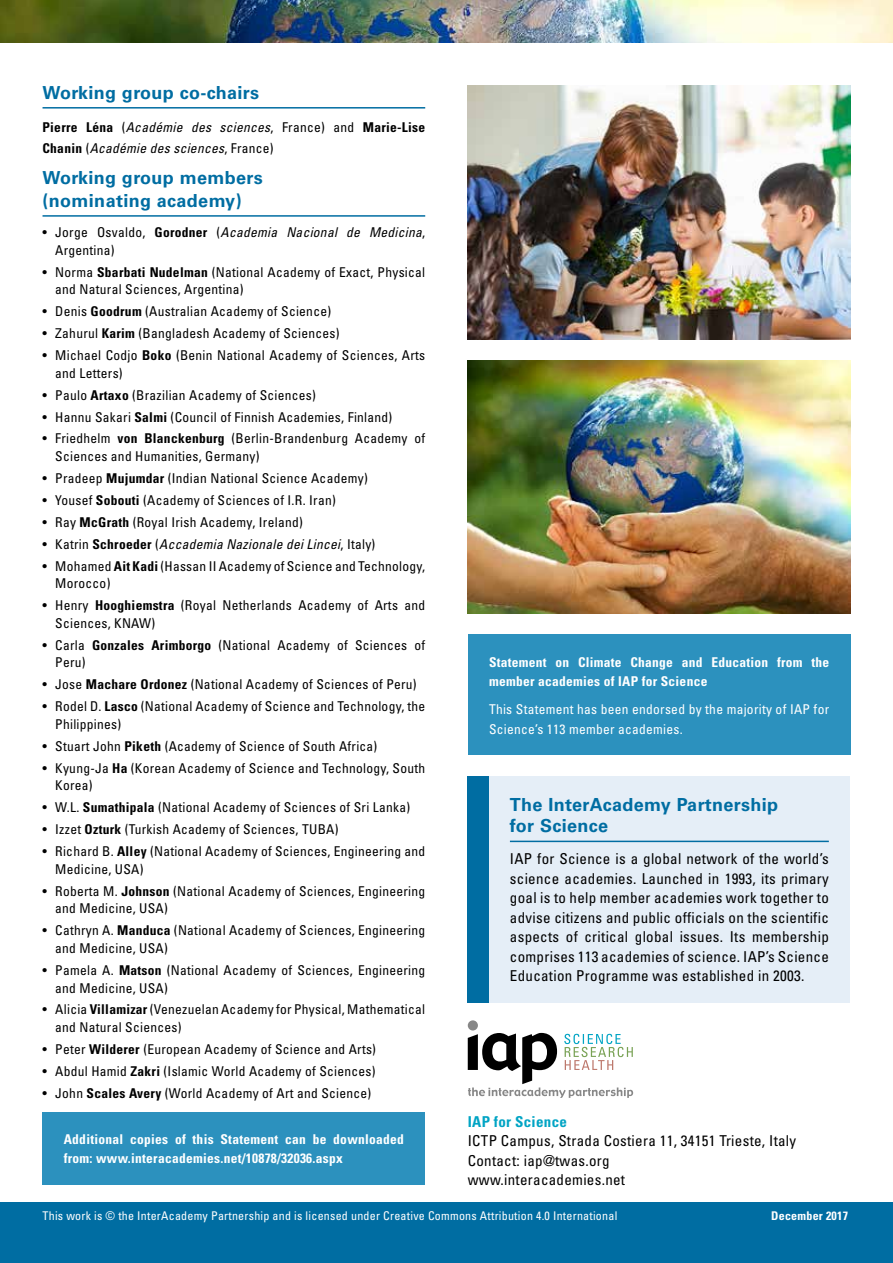
<style>
.page{position:relative;width:893px;height:1263px;background:#fff}
.page>*{position:absolute;margin:0;border:0;box-sizing:border-box;transform-origin:0 0}
.t1{font:700 18px/22.8px "Univers";letter-spacing:.02em;color:#006da2}
.t2{font:condensed 15px/19.5px "Univers";letter-spacing:.02em;color:#000}
.t3{font:700 condensed 15px "Univers";letter-spacing:.02em;color:#00a4c4}
.t4{font:condensed 13.5px/17.7px "Univers";letter-spacing:.02em;color:#000}
.t5{font:700 condensed 13.5px/19.5px "Univers";letter-spacing:.02em;color:#fff}
.t6{font:italic condensed 13.5px/20.7px "Univers";letter-spacing:.02em;color:#000}
.t7{font:condensed 13.5px/19.5px "Univers";letter-spacing:.02em;color:#fff}
.t8{font:condensed 12px "Univers";letter-spacing:.02em;color:#fff}
.t9{font:700 condensed 12px "Univers";letter-spacing:.02em;color:#fff}
.s1{font-weight:700;font-style:normal}
.s2{font-style:normal}
.s3{font-weight:700}
.s4{font-style:italic}
</style>
<div class="page">
<div style="left:0;top:1202px;width:893px;height:61px;background:#006da2"></div>
<div style="left:468px;top:1020px;width:10px;height:10px;background:#878787;border-radius:50%"></div>
<svg style="left:468px;top:1033px;width:165px;height:65px"></svg>
<img style="left:0;top:0;width:893px;height:43px">
<hr style="left:43px;top:107px;width:382px;height:2px;background:#006da2">
<hr style="left:43px;top:215px;width:382px;height:2px;background:#006da2">
<div style="left:467px;top:776px;width:383px;height:227px;background:#e5eef7"></div>
<hr style="left:510px;top:841px;width:319px;height:1px;background:#006da2">
<div style="left:43px;top:1112px;width:382px;height:73px;background:#2c91be"></div>
<div style="left:468px;top:635px;width:382px;height:120px;background:#2c91be"></div>
<div style="left:467px;top:776px;width:22px;height:227px;background:#006da2"></div>
<img style="left:468px;top:361px;width:382px;height:252px">
<img style="left:468px;top:85px;width:382px;height:254px">
<h1 class="t1" style="left:43px;top:81px;width:218px">Working group co-chairs</h1>
<p class="t6" style="left:43px;top:117px;width:384px"><span class="s1">Pierre Léna</span> <span class="s2">(</span>Académie des sciences<span class="s2">, France) and</span> <span class="s1">Marie-Lise<br>Chanin</span> <span class="s2">(</span>Académie des sciences<span class="s2">, France)</span></p>
<h1 class="t1" style="left:43px;top:166px;width:222px">Working group members (nominating academy)</h1>
<p class="t4" style="left:55px;top:223px;width:371px;text-indent:-13px">• Jorge Osvaldo, <span class="s3">Gorodner</span> (<span class="s4">Academia Nacional de Medicina</span>,<br>Argentina)</p>
<p class="t4" style="left:55px;top:263px;width:371px;text-indent:-13px">• Norma <span class="s3">Sbarbati Nudelman</span> (National Academy of Exact, Physical and Natural Sciences, Argentina)</p>
<p class="t4" style="left:43px;top:302px;width:290px">• Denis <span class="s3">Goodrum</span> (Australian Academy of Science)</p>
<p class="t4" style="left:43px;top:324px;width:299px">• Zahurul <span class="s3">Karim</span> (Bangladesh Academy of Sciences)</p>
<p class="t4" style="left:55px;top:346px;width:371px;text-indent:-13px">• Michael Codjo <span class="s3">Boko</span> (Benin National Academy of Sciences, Arts and Letters)</p>
<p class="t4" style="left:43px;top:386px;width:275px">• Paulo <span class="s3">Artaxo</span> (Brazilian Academy of Sciences)</p>
<p class="t4" style="left:43px;top:408px;width:351px">• Hannu Sakari <span class="s3">Salmi</span> (Council of Finnish Academies, Finland)</p>
<p class="t4" style="left:55px;top:430px;width:371px;text-indent:-13px">• Friedhelm <span class="s3">von Blanckenburg</span> (Berlin-Brandenburg Academy of<br>Sciences and Humanities, Germany)</p>
<p class="t4" style="left:43px;top:469px;width:327px">• Pradeep <span class="s3">Mujumdar</span> (Indian National Science Academy)</p>
<p class="t4" style="left:43px;top:491px;width:295px">• Yousef <span class="s3">Sobouti</span> (Academy of Sciences of I.R. Iran)</p>
<p class="t4" style="left:43px;top:513px;width:262px">• Ray <span class="s3">McGrath</span> (Royal Irish Academy, Ireland)</p>
<p class="t6" style="left:43px;top:533px;width:334px"><span class="s2">• Katrin</span> <span class="s1">Schroeder</span> <span class="s2">(</span>Accademia Nazionale dei Lincei<span class="s2">, Italy)</span></p>
<p class="t4" style="left:55px;top:557px;width:371px;text-indent:-13px">• Mohamed <span class="s3">Ait Kadi</span> (Hassan II Academy of Science and Technology,<br>Morocco)</p>
<p class="t4" style="left:55px;top:596px;width:371px;text-indent:-13px">• Henry <span class="s3">Hooghiemstra</span> (Royal Netherlands Academy of Arts and<br>Sciences, KNAW)</p>
<p class="t4" style="left:55px;top:636px;width:371px;text-indent:-13px">• Carla <span class="s3">Gonzales Arimborgo</span> (National Academy of Sciences of<br>Peru)</p>
<p class="t4" style="left:43px;top:675px;width:376px">• Jose <span class="s3">Machare Ordonez</span> (National Academy of Sciences of Peru)</p>
<p class="t4" style="left:55px;top:697px;width:371px;text-indent:-13px">• Rodel D. <span class="s3">Lasco</span> (National Academy of Science and Technology, the<br>Philippines)</p>
<p class="t4" style="left:43px;top:737px;width:336px">• Stuart John <span class="s3">Piketh</span> (Academy of Science of South Africa)</p>
<p class="t4" style="left:55px;top:759px;width:371px;text-indent:-13px">• Kyung-Ja <span class="s3">Ha</span> (Korean Academy of Science and Technology, South<br>Korea)</p>
<p class="t4" style="left:43px;top:798px;width:369px">• W.L. <span class="s3">Sumathipala</span> (National Academy of Sciences of Sri Lanka)</p>
<p class="t4" style="left:43px;top:820px;width:297px">• Izzet <span class="s3">Ozturk</span> (Turkish Academy of Sciences, TUBA)</p>
<p class="t4" style="left:55px;top:842px;width:371px;text-indent:-13px">• Richard B. <span class="s3">Alley</span> (National Academy of Sciences, Engineering and<br>Medicine, USA)</p>
<p class="t4" style="left:55px;top:882px;width:371px;text-indent:-13px">• Roberta M. <span class="s3">Johnson</span> (National Academy of Sciences, Engineering and Medicine, USA)</p>
<p class="t4" style="left:55px;top:921px;width:371px;text-indent:-13px">• Cathryn A. <span class="s3">Manduca</span> (National Academy of Sciences, Engineering and Medicine, USA)</p>
<p class="t4" style="left:55px;top:961px;width:371px;text-indent:-13px">• Pamela A. <span class="s3">Matson</span> (National Academy of Sciences, Engineering and Medicine, USA)</p>
<p class="t4" style="left:55px;top:1001px;width:371px;text-indent:-13px">• Alicia <span class="s3">Villamizar</span> (Venezuelan Academy for Physical, Mathematical and Natural Sciences)</p>
<p class="t4" style="left:43px;top:1040px;width:335px">• Peter <span class="s3">Wilderer</span> (European Academy of Science and Arts)</p>
<p class="t4" style="left:43px;top:1062px;width:335px">• Abdul Hamid <span class="s3">Zakri</span> (Islamic World Academy of Sciences)</p>
<p class="t4" style="left:43px;top:1084px;width:330px">• John <span class="s3">Scales Avery</span> (World Academy of Art and Science)</p>
<p class="t5" style="left:489px;top:652px;width:342px">Statement on Climate Change and Education from the member academies of IAP for Science</p>
<p class="t7" style="left:489px;top:699px;width:342px">This Statement has been endorsed by the majority of IAP for<br>Science’s 113 member academies.</p>
<h1 class="t1" style="left:510px;top:793px;width:270px;line-height:21.6px">The InterAcademy Partnership for Science</h1>
<p class="t2" style="left:510px;top:849px;width:320px;text-align:justify">IAP for Science is a global network of the world’s science academies. Launched in 1993, its primary goal is to help member academies work together to advise citizens and public officials on the scientific aspects of critical global issues. Its membership comprises 113 academies of science. IAP’s Science Education Programme was established in 2003.</p>
<p class="t3" style="left:468px;top:1112px;width:101px">IAP for Science</p>
<p class="t2" style="left:468px;top:1131px;width:330px">ICTP Campus, Strada Costiera 11, 34151 Trieste, Italy<br>Contact: iap@twas.org<br>www.interacademies.net</p>
<p class="t8" style="left:43px;top:1208px;width:576px">This work is © the InterAcademy Partnership and is licensed under Creative Commons Attribution 4.0 International</p>
<p class="t9" style="left:771px;top:1209px;width:78px">December 2017</p>
<p class="t5" style="left:64px;top:1129px;width:342px">Additional copies of this Statement can be downloaded from: www.interacademies.net/10878/32036.aspx</p>
</div>
